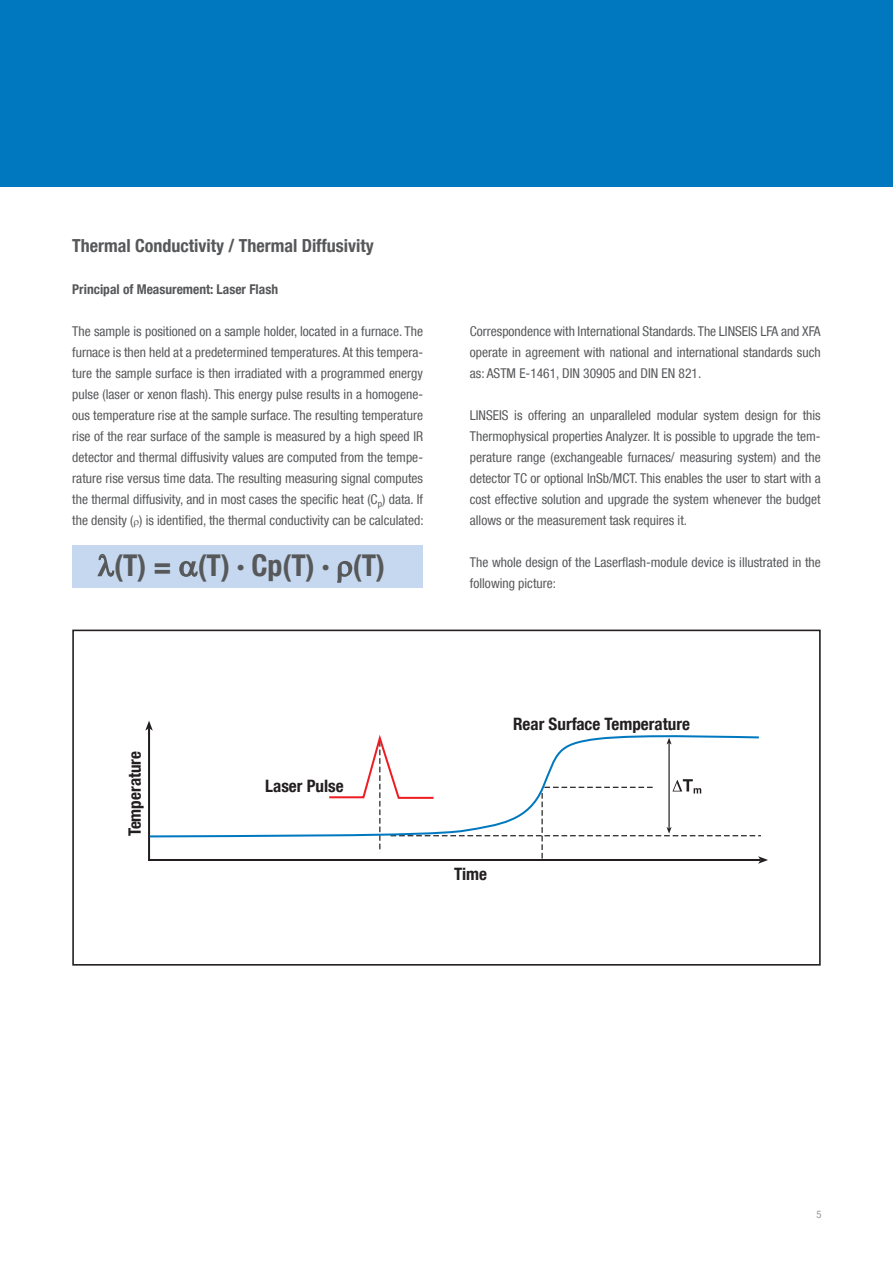
<style>
.page{position:relative;width:893px;height:1263px;background:#fff}
.page>*{position:absolute;margin:0;border:0;box-sizing:border-box;transform-origin:0 0}
.Fließtext_9pt{font:700 condensed 30px "Helvetica Neue LT Com";color:#57585a}
.Überschrift_mittel{font:700 condensed 18px "Helvetica Neue LT Com";color:#57585a}
.t1{font:700 condensed 17.1px "Helvetica Neue LT Com";color:#231f20}
.Fließtext_9pt-2{font:condensed 13.5px/21px "Helvetica Neue LT Com";color:#57585a;text-align:justify}
.Überschrift_klein{font:700 condensed 13.5px "Helvetica Neue LT Com";color:#57585a}
.t2{font:condensed 10.5px "Helvetica Neue LT Com";color:#939598}
</style>
<div class="page">
<div style="left:0;top:0;width:893px;height:187px;background:#0078c0"></div>
<hr style="left:148px;top:728px;width:2px;height:132px;background:#231f20">
<svg style="left:145px;top:721px;width:8px;height:10px"></svg>
<hr style="left:148px;top:859px;width:613px;height:2px;background:#231f20">
<svg style="left:149px;top:732px;width:178px;height:106px"></svg>
<svg style="left:327px;top:734px;width:441px;height:130px"></svg>
<div style="left:72px;top:630px;width:749px;height:336px;border:2px solid #231f20"></div>
<div style="left:72px;top:546px;width:351px;height:42px;background:#c6d8ef"></div>
<svg style="left:97px;top:554px;width:18px;height:23px"></svg>
<svg style="left:179px;top:561px;width:19px;height:16px"></svg>
<svg style="left:337px;top:561px;width:16px;height:22px"></svg>
<p class="Überschrift_mittel" style="left:72px;top:234px;width:303px">Thermal Conductivity / Thermal Diffusivity</p>
<p class="Überschrift_klein" style="left:72px;top:281px;width:207px">Principal of Measurement: Laser Flash</p>
<p class="Fließtext_9pt-2" style="left:72px;top:320px;width:353px">The sample is positioned on a sample holder, located in a furnace. The furnace is then held at a predetermined temperatures. At this tempera&shy;ture the sample surface is then irradiated with a programmed energy pulse (laser or xenon flash). This energy pulse results in a homogene&shy;ous temperature rise at the sample surface. The resulting temperature rise of the rear surface of the sample is measured by a high speed IR detector and thermal diffusivity values are computed from the tempe&shy;rature rise versus time data. The resulting measuring signal computes the thermal diffusivity, and in most cases the specific heat (C<sub>p</sub>) data. If the density ( ) is identified, the thermal conductivity can be calculated:</p>
<p class="Fließtext_9pt-2" style="left:470px;top:320px;width:352px">Correspondence with International Standards. The LINSEIS LFA and XFA operate in agreement with national and international standards such as: ASTM E-1461, DIN 30905 and DIN EN 821.</p>
<p class="Fließtext_9pt-2" style="left:470px;top:404px;width:352px">LINSEIS is offering an unparalleled modular system design for this Thermophysical properties Analyzer. It is possible to upgrade the tem&shy;perature range (exchangeable furnaces/ measuring system) and the detector TC or optional InSb/MCT. This enables the user to start with a cost effective solution and upgrade the system whenever the budget allows or the measurement task requires it.</p>
<p class="Fließtext_9pt-2" style="left:470px;top:551px;width:352px">The whole design of the Laserflash-module device is illustrated in the following picture:</p>
<p class="Fließtext_9pt" style="left:98px;top:547px;width:289px">●(T) = (T) ∙ Cp(T) ∙ (T)</p>
<p class="t1" style="left:124px;top:836px;width:87px;rotate:-90deg">Temperature</p>
<p class="t1" style="left:265px;top:776px;width:80px">Laser Pulse</p>
<p class="t1" style="left:513px;top:713px;width:178px">Rear Surface Temperature</p>
<p class="t1" style="left:454px;top:864px;width:34px">Time</p>
<p class="t2" style="left:816px;top:1208px;width:7px">5</p>
</div>
